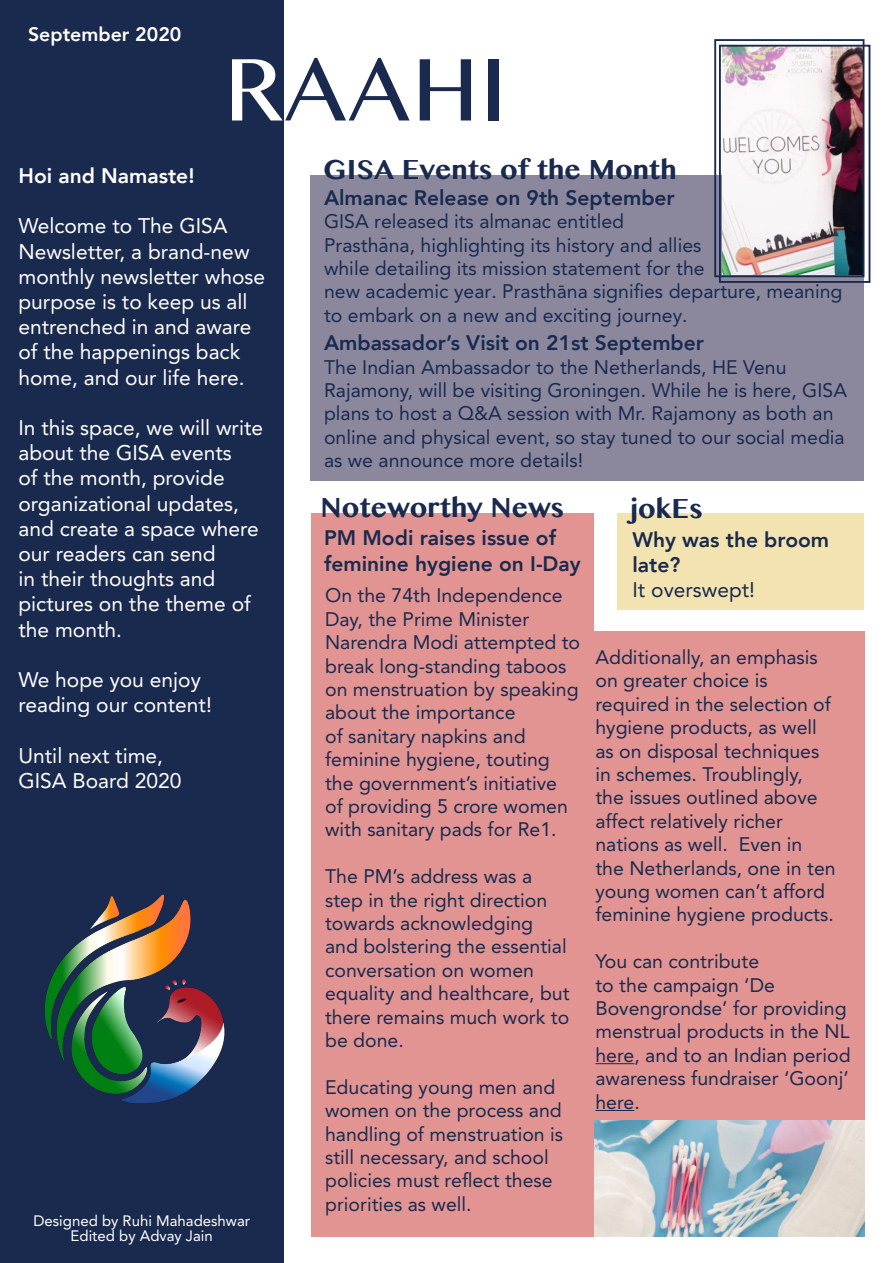
<style>
.page{position:relative;width:893px;height:1263px;background:#fff}
.page>*{position:absolute;margin:0;border:0;box-sizing:border-box;transform-origin:0 0}
.t1{font:90px "Bangla MN";letter-spacing:.025em;color:#1a2a4f}
.t2{font:700 27px "Bangla MN";color:#1a2a4f}
.t3{font:21px/25.2px "Avenir LT Std";color:#fff}
.t4{font:800 21px/25.2px "Avenir";color:#1a2a4f}
.t5{font:800 21px "Avenir";color:#fff}
.t6{font:21px "Avenir LT Std";color:#1a2a4f}
.t7{font:21px "Minion Pro";color:#1a2a4f}
.t8{font:19.5px/23.4px "Avenir LT Std";color:#1a2a4f}
.t9{font:800 19.5px "Avenir";color:#fff}
.t10{font:15px/15px "Avenir LT Std";color:#fff;text-align:center}
.s1{color:#fff}
</style>
<div class="page">
<div style="left:0;top:0;width:284px;height:1263px;background:#1a2a4f"></div>
<div style="left:310px;top:176px;width:554px;height:304px;background:#8b889d"></div>
<div style="left:618px;top:513px;width:246px;height:97px;background:#f3e3b1"></div>
<div style="left:311px;top:513px;width:283px;height:723px;background:#e19492"></div>
<div style="left:594px;top:631px;width:270px;height:593px;background:#e19492"></div>
<hr style="left:595px;top:1063px;width:39px;height:1px;background:#1a2a4f">
<hr style="left:595px;top:1110px;width:39px;height:1px;background:#1a2a4f">
<img style="left:594px;top:1121px;width:270px;height:115px">
<img style="left:44px;top:894px;width:181px;height:209px">
<img style="left:722px;top:48px;width:139px;height:226px">
<div style="left:714px;top:39px;width:150px;height:238px;border:2px solid #1a2a4f"></div>
<div style="left:719px;top:45px;width:151px;height:238px;border:2px solid #1a2a4f"></div>
<p class="t9" style="left:28px;top:19px;width:155px">September 2020</p>
<h1 class="t1" style="left:224px;top:30px;width:284px"><span class="s1">R</span>AAHI</h1>
<p class="t5" style="left:18px;top:159px;width:178px">Hoi and Namaste!</p>
<p class="t3" style="left:18px;top:214px;width:248px">Welcome to The GISA<br>Newsletter, a brand-new monthly newsletter whose purpose is to keep us all entrenched in and aware of the happenings back home, and our life here.</p>
<p class="t3" style="left:18px;top:415px;width:246px">In this space, we will write about the GISA events<br>of the month, provide organizational updates, and create a space where our readers can send<br>in their thoughts and pictures on the theme of the month.</p>
<p class="t3" style="left:18px;top:667px;width:195px">We hope you enjoy reading our content!</p>
<p class="t3" style="left:18px;top:743px;width:165px">Until next time,<br>GISA Board 2020</p>
<p class="t10" style="left:33px;top:1213px;width:218px">Designed by Ruhi Mahadeshwar<br>Edited by Advay Jain</p>
<h2 class="t2" style="left:323px;top:152px;width:355px">GISA Events of the Month</h2>
<p class="t4" style="left:324px;top:185px;width:352px">Almanac Release on 9th September</p>
<p class="t8" style="left:324px;top:210px;width:520px">GISA released its almanac entitled<br>Prasthana, highlighting its history and allies<br>while detailing its mission statement for the<br>new academic year. Prasthana signifies departure, meaning to embark on a new and exciting journey.</p>
<p class="t4" style="left:324px;top:330px;width:382px">Ambassador’s Visit on 21st September</p>
<p class="t8" style="left:324px;top:355px;width:525px">The Indian Ambassador to the Netherlands, HE Venu Rajamony, will be visiting Groningen. While he is here, GISA plans to host a Q&amp;A session with Mr. Rajamony as both an online and physical event, so stay tuned to our social media as we announce more details!</p>
<p class="t7" style="left:380px;top:223px;width:9px">-</p>
<p class="t7" style="left:558px;top:270px;width:9px">-</p>
<h2 class="t2" style="left:321px;top:490px;width:245px">Noteworthy News</h2>
<h2 class="t2" style="left:631px;top:491px;width:74px">jokEs</h2>
<p class="t4" style="left:324px;top:525px;width:258px">PM Modi raises issue of feminine hygiene on I-Day</p>
<p class="t8" style="left:325px;top:584px;width:257px">On the 74th Independence<br>Day, the Prime Minister<br>Narendra Modi attempted to break long-standing taboos on menstruation by speaking about the importance<br>of sanitary napkins and feminine hygiene, touting the government’s initiative<br>of providing 5 crore women with sanitary pads for Re1.</p>
<p class="t8" style="left:325px;top:865px;width:246px">The PM’s address was a step in the right direction towards acknowledging and bolstering the essential conversation on women equality and healthcare, but there remains much work to be done.</p>
<p class="t8" style="left:325px;top:1075px;width:240px">Educating young men and women on the process and handling of menstruation is still necessary, and school policies must reflect these priorities as well.</p>
<p class="t4" style="left:632px;top:527px;width:198px">Why was the broom late?</p>
<p class="t6" style="left:632px;top:578px;width:124px">It overswept!</p>
<p class="t8" style="left:595px;top:645px;width:242px">Additionally, an emphasis on greater choice is required in the selection of hygiene products, as well as on disposal techniques in schemes. Troublingly, the issues outlined above affect relatively richer nations as well. Even in the Netherlands, one in ten young women can’t afford feminine hygiene products.</p>
<p class="t8" style="left:595px;top:950px;width:257px">You can contribute<br>to the campaign ‘De<br>Bovengrondse’ for providing menstrual products in the NL here, and to an Indian period awareness fundraiser ‘Goonj’ here.</p>
</div>
